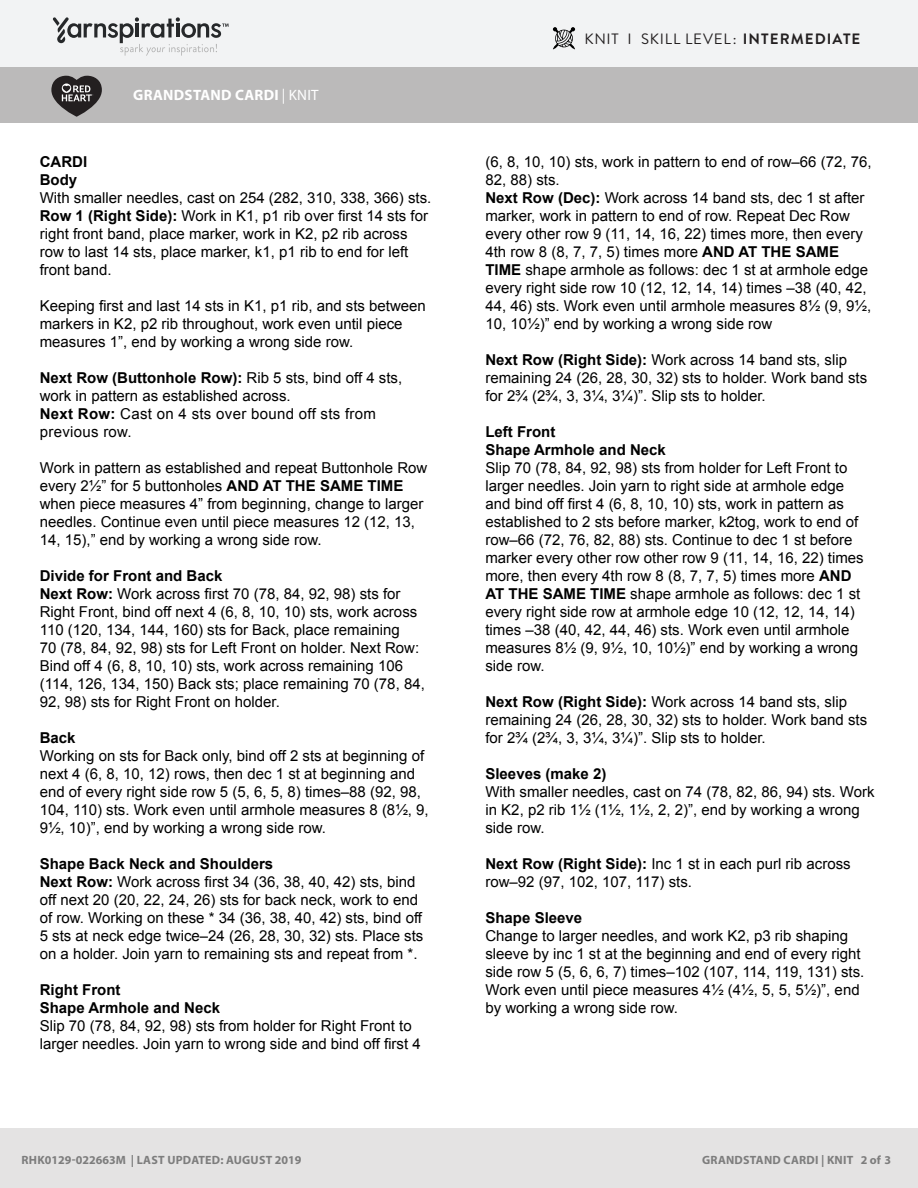
<style>
.page{position:relative;width:918px;height:1188px;background:#fff}
.page>*{position:absolute;margin:0;border:0;box-sizing:border-box;transform-origin:0 0}
.t1{font:15px/18px "Arial";color:#000}
.t2{font:15px/18px "Arial";letter-spacing:.02em;color:#000}
.Skill_Level{font:15px "Brandon Grotesque";letter-spacing:.055em;color:#231f20}
.Pattern_Title{font:700 15px "Myriad Pro";letter-spacing:.02em;color:#fff}
.t3{font:700 12px "Myriad Pro";letter-spacing:.02em;color:#7d7d7d}
.s1{font-weight:400}
.s2{font-weight:700}
</style>
<div class="page">
<div style="left:0;top:0;width:918px;height:68px;background:#f2f3f4"></div>
<div style="left:0;top:68px;width:918px;height:55px;background:#bbbaba"></div>
<svg style="left:53px;top:17px;width:176px;height:39px"></svg>
<svg style="left:51px;top:76px;width:51px;height:41px"></svg>
<div style="left:0;top:1128px;width:918px;height:60px;background:#e4e3e3"></div>
<svg style="left:553px;top:27px;width:22px;height:22px"></svg>
<p class="Pattern_Title" style="left:133px;top:85px;width:187px">GRANDSTAND CARDI <span class="s1">| KNIT</span></p>
<p class="t1" style="left:40px;top:153px;width:393px"><span class="s2">CARDI<br>Body<br></span>With smaller needles, cast on 254 (282, 310, 338, 366) sts.<br><span class="s2">Row 1 (Right Side):</span> Work in K1, p1 rib over first 14 sts for right front band, place marker, work in K2, p2 rib across row to last 14 sts, place marker, k1, p1 rib to end for left front band.</p>
<p class="t1" style="left:40px;top:297px;width:388px">Keeping first and last 14 sts in K1, p1 rib, and sts between markers in K2, p2 rib throughout, work even until piece measures 1”, end by working a wrong side row.</p>
<p class="t2" style="left:40px;top:369px;width:364px"><span class="s2">Next Row (Buttonhole Row):</span> Rib 5 sts, bind off 4 sts, work in pattern as established across.<br><span class="s2">Next Row:</span> Cast on 4 sts over bound off sts from previous row.</p>
<p class="t1" style="left:40px;top:459px;width:389px">Work in pattern as established and repeat Buttonhole Row every 2½” for 5 buttonholes <span class="s2">AND AT THE SAME TIME </span>when piece measures 4” from beginning, change to larger needles. Continue even until piece measures 12 (12, 13, 14, 15),” end by working a wrong side row.</p>
<p class="t1" style="left:40px;top:567px;width:387px"><span class="s2">Divide for Front and Back<br>Next Row:</span> Work across first 70 (78, 84, 92, 98) sts for Right Front, bind off next 4 (6, 8, 10, 10) sts, work across 110 (120, 134, 144, 160) sts for Back, place remaining<br>70 (78, 84, 92, 98) sts for Left Front on holder. Next Row:<br>Bind off 4 (6, 8, 10, 10) sts, work across remaining 106 (114, 126, 134, 150) Back sts; place remaining 70 (78, 84, 92, 98) sts for Right Front on holder.</p>
<p class="t1" style="left:40px;top:729px;width:390px"><span class="s2">Back<br></span>Working on sts for Back only, bind off 2 sts at beginning of next 4 (6, 8, 10, 12) rows, then dec 1 st at beginning and end of every right side row 5 (5, 6, 5, 8) times–88 (92, 98, 104, 110) sts. Work even until armhole measures 8 (8½, 9, 9½, 10)”, end by working a wrong side row.</p>
<p class="t1" style="left:40px;top:855px;width:385px"><span class="s2">Shape Back Neck and Shoulders<br>Next Row:</span> Work across first 34 (36, 38, 40, 42) sts, bind off next 20 (20, 22, 24, 26) sts for back neck, work to end of row. Working on these * 34 (36, 38, 40, 42) sts, bind off 5 sts at neck edge twice–24 (26, 28, 30, 32) sts. Place sts on a holder. Join yarn to remaining sts and repeat from *.</p>
<p class="t1" style="left:40px;top:981px;width:382px"><span class="s2">Right Front<br>Shape Armhole and Neck<br></span>Slip 70 (78, 84, 92, 98) sts from holder for Right Front to larger needles. Join yarn to wrong side and bind off first 4</p>
<p class="Skill_Level" style="left:584px;top:29px;width:277px">KNIT I SKILL LEVEL: <span class="s2">INTERMEDIATE</span></p>
<p class="t1" style="left:485px;top:153px;width:388px">(6, 8, 10, 10) sts, work in pattern to end of row–66 (72, 76, 82, 88) sts.<br><span class="s2">Next Row (Dec):</span> Work across 14 band sts, dec 1 st after marker, work in pattern to end of row. Repeat Dec Row every other row 9 (11, 14, 16, 22) times more, then every 4th row 8 (8, 7, 7, 5) times more <span class="s2">AND AT THE SAME TIME</span> shape armhole as follows: dec 1 st at armhole edge every right side row 10 (12, 12, 14, 14) times –38 (40, 42, 44, 46) sts. Work even until armhole measures 8½ (9, 9½, 10, 10½)” end by working a wrong side row</p>
<p class="t1" style="left:485px;top:351px;width:383px"><span class="s2">Next Row (Right Side):</span> Work across 14 band sts, slip remaining 24 (26, 28, 30, 32) sts to holder. Work band sts for 2¾ (2¾, 3, 3¼, 3¼)”. Slip sts to holder.</p>
<p class="t1" style="left:485px;top:423px;width:380px"><span class="s2">Left Front<br>Shape Armhole and Neck<br></span>Slip 70 (78, 84, 92, 98) sts from holder for Left Front to larger needles. Join yarn to right side at armhole edge and bind off first 4 (6, 8, 10, 10) sts, work in pattern as established to 2 sts before marker, k2tog, work to end of row–66 (72, 76, 82, 88) sts. Continue to dec 1 st before marker every other row other row 9 (11, 14, 16, 22) times more, then every 4th row 8 (8, 7, 7, 5) times more <span class="s2">AND AT THE SAME TIME</span> shape armhole as follows: dec 1 st every right side row at armhole edge 10 (12, 12, 14, 14) times –38 (40, 42, 44, 46) sts. Work even until armhole measures 8½ (9, 9½, 10, 10½)” end by working a wrong side row.</p>
<p class="t1" style="left:485px;top:693px;width:383px"><span class="s2">Next Row (Right Side):</span> Work across 14 band sts, slip remaining 24 (26, 28, 30, 32) sts to holder. Work band sts for 2¾ (2¾, 3, 3¼, 3¼)”. Slip sts to holder.</p>
<p class="t1" style="left:485px;top:765px;width:391px"><span class="s2">Sleeves (make 2)<br></span>With smaller needles, cast on 74 (78, 82, 86, 94) sts. Work in K2, p2 rib 1½ (1½, 1½, 2, 2)”, end by working a wrong side row.</p>
<p class="t1" style="left:485px;top:855px;width:367px"><span class="s2">Next Row (Right Side):</span> Inc 1 st in each purl rib across row–92 (97, 102, 107, 117) sts.</p>
<p class="t1" style="left:485px;top:909px;width:380px"><span class="s2">Shape Sleeve<br></span>Change to larger needles, and work K2, p3 rib shaping sleeve by inc 1 st at the beginning and end of every right side row 5 (5, 6, 6, 7) times–102 (107, 114, 119, 131) sts.<br>Work even until piece measures 4½ (4½, 5, 5, 5½)”, end by working a wrong side row.</p>
<p class="t3" style="left:22px;top:1152px;width:281px">RHK0129-022663M | LAST UPDATED: AUGUST 2019</p>
<p class="t3" style="left:702px;top:1152px;width:191px">GRANDSTAND CARDI | KNIT 2 of 3</p>
</div>
